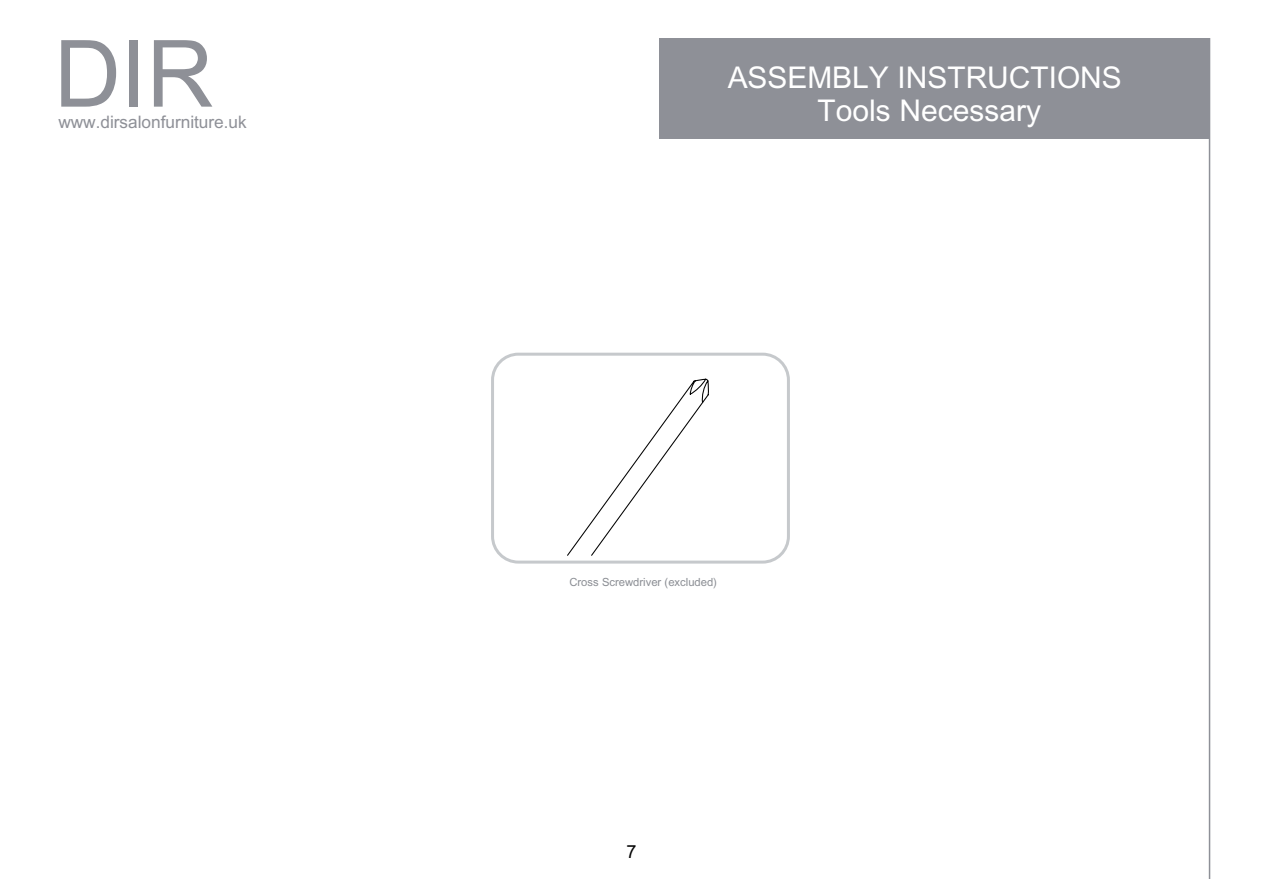
<style>
.page{position:relative;width:1263px;height:893px;background:#fff}
.page>*{position:absolute;margin:0;border:0;box-sizing:border-box;transform-origin:0 0}
.t1{font:93px "+Arial";color:#8e9097}
.t2{font:30px/33.5px "+Arial";color:#fff;text-align:center}
.t3{font:18px "+Arial";color:#030303}
.t4{font:17.25px "+Arial";color:#8e9097}
.t5{font:11.25px "+Arial";color:#8b8e94}
</style>
<div class="page">
<div style="left:660px;top:38px;width:550px;height:101px;background:#8e9097"></div>
<hr style="left:1209px;top:38px;width:1px;height:840px;background:#8e9097">
<div style="left:491px;top:353px;width:299px;height:211px;border:3px solid #c6c9cc;border-radius:26px"></div>
<svg style="left:567px;top:378px;width:142px;height:178px"></svg>
<h1 class="t1" style="left:54px;top:10px;width:161px">DIR</h1>
<p class="t4" style="left:58px;top:110px;width:190px">www.dirsalonfurniture.uk</p>
<p class="t2" style="left:728px;top:61px;width:396px">ASSEMBLY INSTRUCTIONS<br>Tools Necessary</p>
<p class="t5" style="left:569px;top:575px;width:149px">Cross Screwdriver (excluded)</p>
<p class="t3" style="left:626px;top:839px;width:11px">7</p>
</div>
